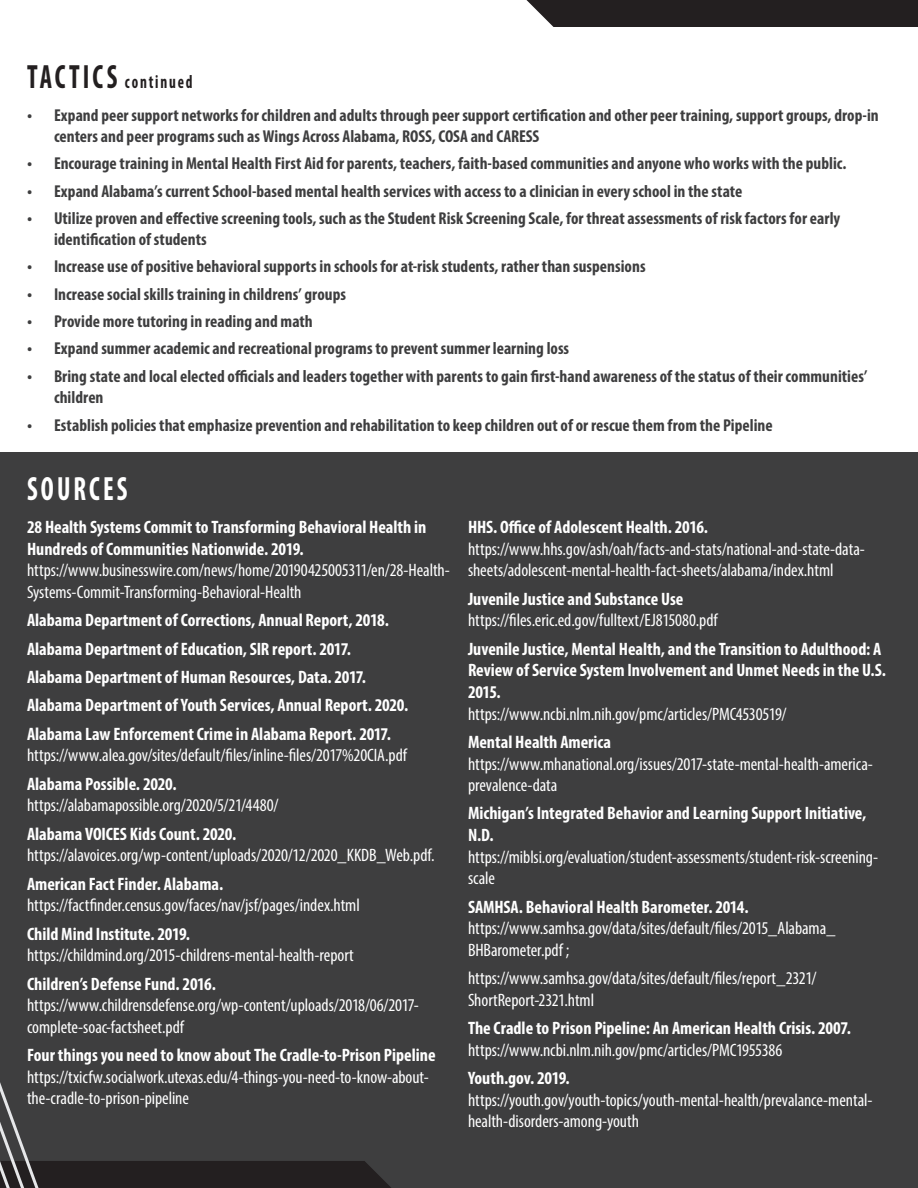
<style>
.page{position:relative;width:918px;height:1188px;background:#fff}
.page>*{position:absolute;margin:0;border:0;box-sizing:border-box;transform-origin:0 0}
.t1{font:700 condensed 33.75px "Myriad Pro";letter-spacing:.115em;color:#fff;scale:.8 1}
.t2{font:700 condensed 18.75px "Myriad Pro";letter-spacing:.125em;color:#231f20;scale:.8 1}
.t3{font:condensed 18px/21.6px "Myriad Pro";letter-spacing:-.005em;color:#fff}
.t4{font:700 condensed 18px/21.6px "Myriad Pro";color:#fff}
.t5{font:700 condensed 17.25px/20.7px "Myriad Pro";color:#3e3e3f}
.s1{font-size:33.75px}
.s2{font-size:18px}
.s3{font-weight:700}
.s4{font-weight:400}
</style>
<div class="page">
<div style="left:0;top:452px;width:918px;height:736px;background:#3e3e3f"></div>
<div style="left:526px;top:0;width:392px;height:27px;background:#231f20"></div>
<svg style="left:0;top:1082px;width:391px;height:106px"></svg>
<p class="t2" style="left:27px;top:70px;width:209px"><span class="s1">TACTICS</span> continued</p>
<p class="t5" style="left:54px;top:104px;width:826px;text-indent:-27px"><span class="s2">•</span> Expand peer support networks for children and adults through peer support certification and other peer training, support groups, drop-in centers and peer programs such as Wings Across Alabama, ROSS, COSA and CARESS</p>
<p class="t5" style="left:27px;top:153px;width:821px"><span class="s2">•</span> Encourage training in Mental Health First Aid for parents, teachers, faith-based communities and anyone who works with the public.</p>
<p class="t5" style="left:27px;top:180px;width:717px"><span class="s2">•</span> Expand Alabama’s current School-based mental health services with access to a clinician in every school in the state</p>
<p class="t5" style="left:54px;top:208px;width:788px;text-indent:-27px"><span class="s2">•</span> Utilize proven and effective screening tools, such as the Student Risk Screening Scale, for threat assessments of risk factors for early identification of students</p>
<p class="t5" style="left:27px;top:256px;width:620px"><span class="s2">•</span> Increase use of positive behavioral supports in schools for at-risk students, rather than suspensions</p>
<p class="t5" style="left:27px;top:283px;width:321px"><span class="s2">•</span> Increase social skills training in childrens’ groups</p>
<p class="t5" style="left:27px;top:311px;width:287px"><span class="s2">•</span> Provide more tutoring in reading and math</p>
<p class="t5" style="left:27px;top:338px;width:544px"><span class="s2">•</span> Expand summer academic and recreational programs to prevent summer learning loss</p>
<p class="t5" style="left:54px;top:365px;width:815px;text-indent:-27px"><span class="s2">•</span> Bring state and local elected officials and leaders together with parents to gain first-hand awareness of the status of their communities’ children</p>
<p class="t5" style="left:27px;top:415px;width:747px"><span class="s2">•</span> Establish policies that emphasize prevention and rehabilitation to keep children out of or rescue them from the Pipeline</p>
<p class="t1" style="left:27px;top:467px;width:127px">SOURCES</p>
<p class="t3" style="left:27px;top:516px;width:424px"><span class="s3">28 Health Systems Commit to Transforming Behavioral Health in Hundreds of Communities Nationwide. 2019. </span>https://www.businesswire.com/news/home/20190425005311/en/28-Health-Systems-Commit-Transforming-Behavioral-Health</p>
<p class="t4" style="left:27px;top:609px;width:363px">Alabama Department of Corrections, Annual Report, 2018.</p>
<p class="t4" style="left:27px;top:638px;width:326px">Alabama Department of Education, SIR report. 2017.</p>
<p class="t4" style="left:27px;top:666px;width:341px">Alabama Department of Human Resources, Data. 2017.</p>
<p class="t4" style="left:27px;top:694px;width:383px">Alabama Department of Youth Services, Annual Report. 2020.</p>
<p class="t3" style="left:27px;top:723px;width:382px"><span class="s3">Alabama Law Enforcement Crime in Alabama Report. 2017. </span>https://www.alea.gov/sites/default/files/inline-files/2017%20CIA.pdf</p>
<p class="t3" style="left:27px;top:773px;width:253px"><span class="s3">Alabama Possible. 2020. </span>https://alabamapossible.org/2020/5/21/4480/</p>
<p class="t3" style="left:27px;top:823px;width:409px"><span class="s3">Alabama VOICES Kids Count. 2020. </span>https://alavoices.org/wp-content/uploads/2020/12/2020_KKDB_Web.pdf.</p>
<p class="t3" style="left:27px;top:873px;width:334px"><span class="s3">American Fact Finder. Alabama. </span>https://factfinder.census.gov/faces/nav/jsf/pages/index.html</p>
<p class="t3" style="left:27px;top:923px;width:328px"><span class="s3">Child Mind Institute. 2019. </span>https://childmind.org/2015-childrens-mental-health-report</p>
<p class="t3" style="left:27px;top:973px;width:393px"><span class="s3">Children’s Defense Fund. 2016. </span>https://www.childrensdefense.org/wp-content/uploads/2018/06/2017- complete-soac-factsheet.pdf</p>
<p class="t3" style="left:27px;top:1044px;width:410px"><span class="s3">Four things you need to know about The Cradle-to-Prison Pipeline </span>https://txicfw.socialwork.utexas.edu/4-things-you-need-to-know-about&shy;the-cradle-to-prison-pipeline</p>
<p class="t3" style="left:468px;top:516px;width:398px"><span class="s3">HHS. Office of Adolescent Health. 2016. </span>https://www.hhs.gov/ash/oah/facts-and-stats/national-and-state-data&shy;sheets/adolescent-mental-health-fact-sheets/alabama/index.html</p>
<p class="t3" style="left:468px;top:588px;width:251px"><span class="s3">Juvenile Justice and Substance Use </span>https://files.eric.ed.gov/fulltext/EJ815080.pdf</p>
<p class="t4" style="left:468px;top:638px;width:420px">Juvenile Justice, Mental Health, and the Transition to Adulthood: A Review of Service System Involvement and Unmet Needs in the U.S.<br>2015.<br><span class="s4">https://www.ncbi.nlm.nih.gov/pmc/articles/PMC4530519/</span></p>
<p class="t3" style="left:468px;top:731px;width:406px"><span class="s3">Mental Health America </span>https://www.mhanational.org/issues/2017-state-mental-health-america&shy;prevalence-data</p>
<p class="t3" style="left:468px;top:802px;width:412px"><span class="s3">Michigan’s Integrated Behavior and Learning Support Initiative, N.D. </span>https://miblsi.org/evaluation/student-assessments/student-risk-screening&shy;scale</p>
<p class="t3" style="left:468px;top:896px;width:369px"><span class="s3">SAMHSA. Behavioral Health Barometer. 2014. </span>https://www.samhsa.gov/data/sites/default/files/2015_Alabama_<br>BHBarometer.pdf ;</p>
<p class="t3" style="left:468px;top:967px;width:350px">https://www.samhsa.gov/data/sites/default/files/report_2321/<br>ShortReport-2321.html</p>
<p class="t4" style="left:468px;top:1017px;width:384px">The Cradle to Prison Pipeline: An American Health Crisis. 2007. <span class="s4">https://www.ncbi.nlm.nih.gov/pmc/articles/PMC1955386</span></p>
<p class="t3" style="left:468px;top:1067px;width:406px"><span class="s3">Youth.gov. 2019. </span>https://youth.gov/youth-topics/youth-mental-health/prevalance-mental&shy;health-disorders-among-youth</p>
</div>
